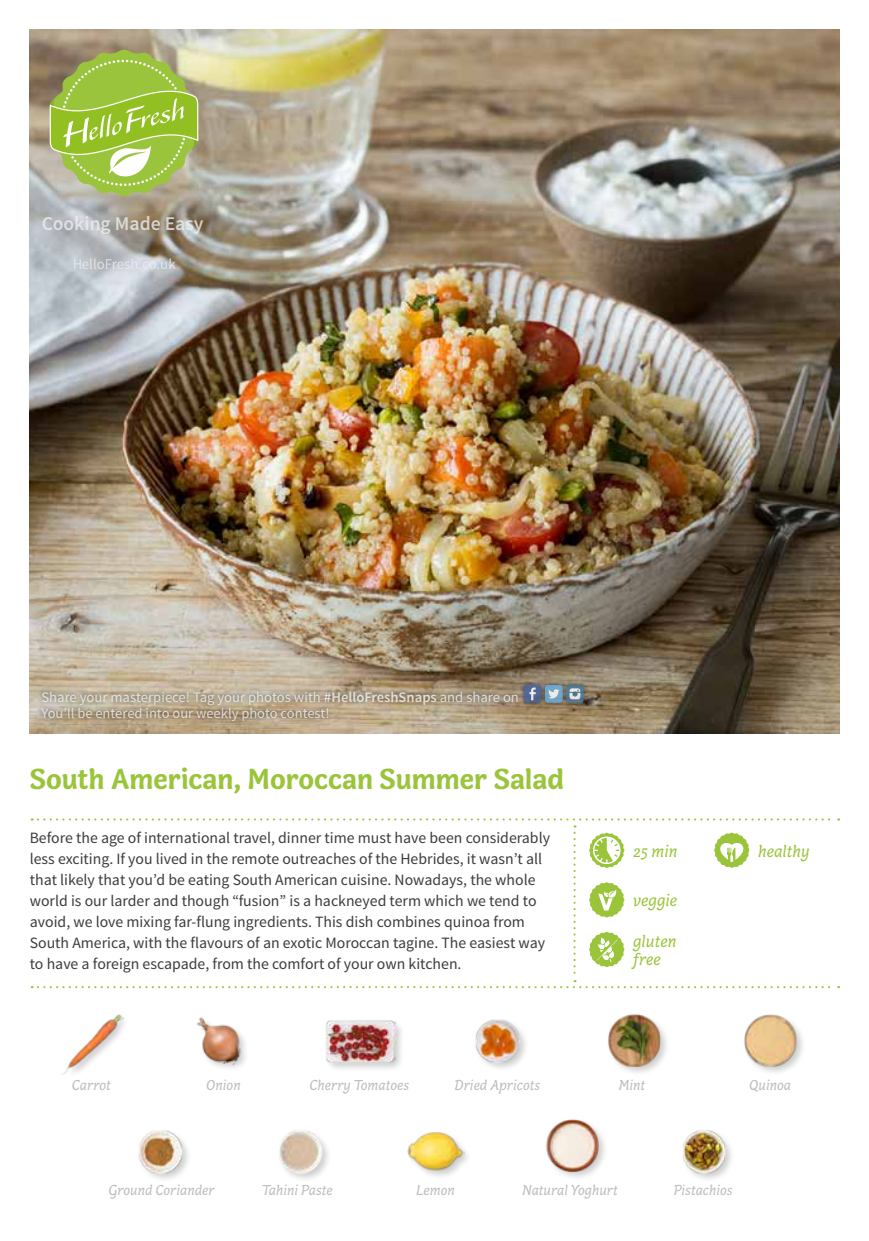
<style>
.page{position:relative;width:869px;height:1241px;background:#fff}
.page>*{position:absolute;margin:0;border:0;box-sizing:border-box;transform-origin:0 0}
.t1{font:700 29.75px "Capucine Basic";letter-spacing:-.005em;color:#9ac43a}
.t2{font:600 19.6px "Source Sans Pro";color:#ededed}
.t3{font:italic 17.5px/18.6px "Capucine Basic";color:#9ac43a}
.t4{font:15.75px/21px "Source Sans Pro";color:#3c3c3b}
.t5{font:italic 14.88px "Capucine Basic";color:#bcbcbc}
.t6{font:14.88px "Source Sans Pro";color:#ededed}
.t7{font:14.53px/16.4px "Source Sans Pro";color:#ededed}
.s1{font-weight:600}
</style>
<div class="page">
<img style="left:30px;top:30px;width:808px;height:703px">
<div style="left:37px;top:679px;width:552px;height:46px;background:#000;opacity:.75"></div>
<div style="left:523px;top:685px;width:18px;height:17px;background:#526694;border-radius:3px"></div>
<svg style="left:529px;top:687px;width:6px;height:13px"></svg>
<svg style="left:566px;top:685px;width:17px;height:17px"></svg>
<svg style="left:569px;top:688px;width:11px;height:11px"></svg>
<div style="left:544px;top:685px;width:18px;height:17px;background:#6da5ca;border-radius:3px"></div>
<svg style="left:548px;top:689px;width:11px;height:9px"></svg>
<svg style="left:50px;top:50px;width:148px;height:146px"></svg>
<img style="left:62px;top:1014px;width:61px;height:61px">
<img style="left:196px;top:1017px;width:50px;height:51px">
<img style="left:475px;top:1019px;width:51px;height:49px">
<svg style="left:32px;top:818px;width:806px;height:170px"></svg>
<img style="left:744px;top:1014px;width:59px;height:59px">
<div style="left:324px;top:1018px;width:81px;height:54px;background:#000;opacity:.2"></div>
<img style="left:325px;top:1018px;width:70px;height:54px">
<img style="left:608px;top:1014px;width:59px;height:59px">
<img style="left:139px;top:1130px;width:49px;height:49px">
<div style="left:406px;top:1130px;width:66px;height:49px;background:#000;opacity:.2"></div>
<img style="left:407px;top:1130px;width:57px;height:49px">
<img style="left:683px;top:1130px;width:49px;height:49px">
<img style="left:279px;top:1130px;width:49px;height:49px">
<img style="left:546px;top:1119px;width:59px;height:58px">
<p class="t2" style="left:41px;top:211px;width:163px">Cooking Made Easy</p>
<p class="t6" style="left:72px;top:255px;width:105px">HelloFresh.co.uk</p>
<p class="t7" style="left:41px;top:688px;width:478px">Share your masterpiece! Tag your photos with <span class="s1">#HelloFreshSnaps</span> and share on<br>You’ll be entered into our weekly photo contest!</p>
<h1 class="t1" style="left:30px;top:755px;width:535px">South American, Moroccan Summer Salad</h1>
<p class="t4" style="left:30px;top:827px;width:521px">Before the age of international travel, dinner time must have been considerably less exciting. If you lived in the remote outreaches of the Hebrides, it wasn’t all that likely that you’d be eating South American cuisine. Nowadays, the whole world is our larder and though “fusion” is a hackneyed term which we tend to avoid, we love mixing far-flung ingredients. This dish combines quinoa from South America, with the flavours of an exotic Moroccan tagine. The easiest way to have a foreign escapade, from the comfort of your own kitchen.</p>
<p class="t5" style="left:72px;top:1074px;width:40px">Carrot</p>
<p class="t5" style="left:206px;top:1074px;width:36px">Onion</p>
<p class="t5" style="left:309px;top:1074px;width:101px">Cherry Tomatoes</p>
<p class="t5" style="left:454px;top:1074px;width:87px">Dried Apricots</p>
<p class="t3" style="left:632px;top:842px;width:46px">25 min</p>
<p class="t3" style="left:757px;top:842px;width:53px">healthy</p>
<p class="t3" style="left:632px;top:892px;width:46px">veggie</p>
<p class="t3" style="left:632px;top:932px;width:45px">gluten free</p>
<p class="t5" style="left:618px;top:1074px;width:28px">Mint</p>
<p class="t5" style="left:749px;top:1074px;width:43px">Quinoa</p>
<p class="t5" style="left:108px;top:1178px;width:107px">Ground Coriander</p>
<p class="t5" style="left:262px;top:1178px;width:72px">Tahini Paste</p>
<p class="t5" style="left:416px;top:1178px;width:40px">Lemon</p>
<p class="t5" style="left:522px;top:1178px;width:97px">Natural Yoghurt</p>
<p class="t5" style="left:673px;top:1178px;width:60px">Pistachios</p>
</div>
